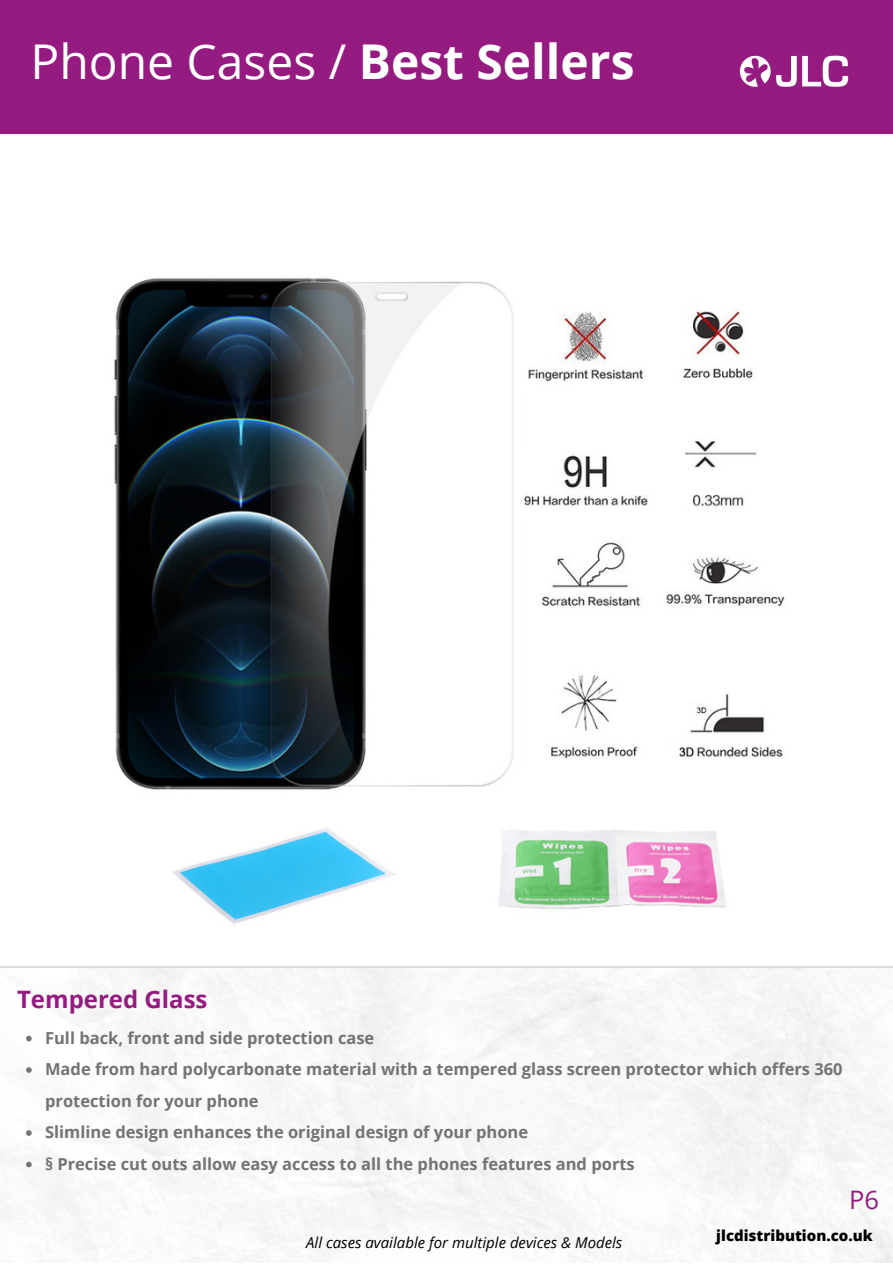
<style>
.page{position:relative;width:893px;height:1264px;background:#fff}
.page>*{position:absolute;margin:0;border:0;box-sizing:border-box;transform-origin:0 0}
.t1{font:48px "Open Sans";color:#fff}
.t2{font:25.5px "Open Sans";color:#951b81}
.t3{font:700 24px "Open Sans";color:#951b81}
.t4{font:700 16.5px/31.5px "Open Sans";color:#737373}
.t5{font:italic 15px "Open Sans";color:#000}
.t6{font:800 15px "Open Sans";color:#000}
.s1{font-weight:700}
</style>
<div class="page">
<img style="left:114px;top:278px;width:671px;height:648px">
<div style="left:0;top:0;width:892px;height:134px;background:#951b81"></div>
<div style="left:0;top:966px;width:892px;height:5px;background:#d9d9d9"></div>
<img style="left:739px;top:55px;width:109px;height:32px">
<img style="left:0;top:968px;width:892px;height:294px">
<svg style="left:26px;top:1035px;width:6px;height:6px"></svg>
<svg style="left:26px;top:1067px;width:6px;height:5px"></svg>
<svg style="left:26px;top:1130px;width:6px;height:5px"></svg>
<svg style="left:26px;top:1161px;width:6px;height:6px"></svg>
<h1 class="t1" style="left:30px;top:28px;width:605px">Phone Cases / <span class="s1">Best Sellers</span></h1>
<h3 class="t3" style="left:17px;top:982px;width:192px">Tempered Glass</h3>
<p class="t4" style="left:45px;top:1021px;width:799px">Full back, front and side protection case<br>Made from hard polycarbonate material with a tempered glass screen protector which offers 360 protection for your phone<br>Slimline design enhances the original design of your phone<br>§ Precise cut outs allow easy access to all the phones features and ports</p>
<h2 class="t2" style="left:849px;top:1182px;width:31px">P6</h2>
<p class="t5" style="left:306px;top:1231px;width:317px">All cases available for multiple devices &amp; Models</p>
<p class="t6" style="left:716px;top:1224px;width:158px">jlcdistribution.co.uk</p>
</div>
